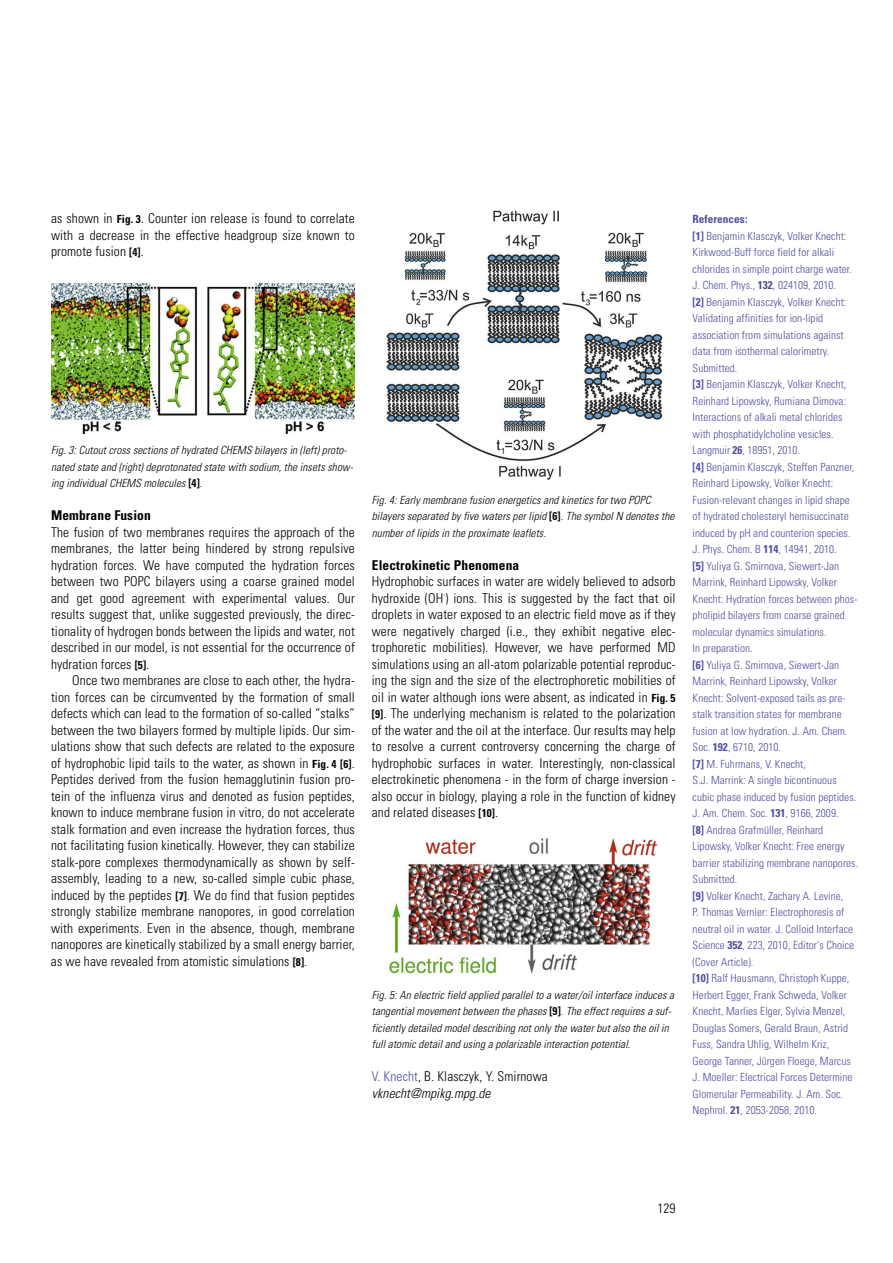
<style>
.page{position:relative;width:893px;height:1263px;background:#fff}
.page>*{position:absolute;margin:0;border:0;box-sizing:border-box;transform-origin:0 0}
.t1{font:300 condensed 13.5px/16.5px "Univers";letter-spacing:.01em;color:#000;text-align:justify}
.t2{font:700 condensed 13.5px "Univers";letter-spacing:.01em;color:#000}
.t3{font:300 condensed 11.25px/16.5px "Univers";letter-spacing:.005em;color:#514e9e}
.t4{font:italic 300 condensed 11.25px/16.5px "Univers";letter-spacing:.01em;color:#000}
.s1{font-weight:700;font-size:11.25px}
.s2{font-weight:700;font-style:normal}
.s3{color:#514e9e}
.s4{font-style:italic}
.s5{font-weight:700}
</style>
<div class="page">
<img style="left:51px;top:284px;width:304px;height:150px">
<img style="left:385px;top:210px;width:278px;height:271px">
<img style="left:389px;top:839px;width:268px;height:135px">
<p class="t1" style="left:51px;top:211px;width:305px">as shown in <span class="s1">Fig. 3</span>. Counter ion release is found to correlate with a decrease in the effective headgroup size known to promote fusion <span class="s1">[4]</span>.</p>
<p class="t4" style="left:51px;top:443px;width:304px">Fig. 3: Cutout cross sections of hydrated CHEMS bilayers in (left) proto&shy;nated state and (right) deprotonated state with sodium, the insets show&shy;ing individual CHEMS molecules <span class="s2">[4]</span>.</p>
<p class="t2" style="left:51px;top:510px;width:101px">Membrane Fusion</p>
<p class="t1" style="left:51px;top:525px;width:305px">The fusion of two membranes requires the approach of the membranes, the latter being hindered by strong repulsive hydration forces. We have computed the hydration forces between two POPC bilayers using a coarse grained model and get good agreement with experimental values. Our results suggest that, unlike suggested previously, the direc&shy;tionality of hydrogen bonds between the lipids and water, not described in our model, is not essential for the occurrence of hydration forces <span class="s1">[5]</span>.</p>
<p class="t1" style="left:51px;top:673px;width:305px;text-indent:21px">Once two membranes are close to each other, the hydra&shy;tion forces can be circumvented by the formation of small defects which can lead to the formation of so-called “stalks” between the two bilayers formed by multiple lipids. Our sim&shy;ulations show that such defects are related to the exposure of hydrophobic lipid tails to the water, as shown in <span class="s1">Fig. 4 [6]</span>.<br>Peptides derived from the fusion hemagglutinin fusion pro&shy;tein of the influenza virus and denoted as fusion peptides, known to induce membrane fusion in vitro, do not accelerate stalk formation and even increase the hydration forces, thus not facilitating fusion kinetically. However, they can stabilize stalk-pore complexes thermodynamically as shown by self&shy;assembly, leading to a new, so-called simple cubic phase, induced by the peptides <span class="s1">[7]</span>. We do find that fusion peptides strongly stabilize membrane nanopores, in good correlation with experiments. Even in the absence, though, membrane nanopores are kinetically stabilized by a small energy barrier, as we have revealed from atomistic simulations <span class="s1">[8]</span>.</p>
<p class="t4" style="left:372px;top:492px;width:304px">Fig. 4: Early membrane fusion energetics and kinetics for two POPC bilayers separated by five waters per lipid <span class="s2">[6]</span>. The symbol N denotes the number of lipids in the proximate leaflets.</p>
<p class="t2" style="left:372px;top:560px;width:149px">Electrokinetic Phenomena</p>
<p class="t1" style="left:372px;top:574px;width:305px">Hydrophobic surfaces in water are widely believed to adsorb hydroxide (OH<sup>-</sup>) ions. This is suggested by the fact that oil droplets in water exposed to an electric field move as if they were negatively charged (i.e., they exhibit negative elec&shy;trophoretic mobilities). However, we have performed MD simulations using an all-atom polarizable potential reproduc&shy;ing the sign and the size of the electrophoretic mobilities of oil in water although ions were absent, as indicated in <span class="s1">Fig. 5 [9]</span>. The underlying mechanism is related to the polarization of the water and the oil at the interface. Our results may help to resolve a current controversy concerning the charge of hydrophobic surfaces in water. Interestingly, non-classical electrokinetic phenomena - in the form of charge inversion - also occur in biology, playing a role in the function of kidney and related diseases <span class="s1">[10]</span>.</p>
<p class="t4" style="left:372px;top:987px;width:304px">Fig. 5: An electric field applied parallel to a water/oil interface induces a tangential movement between the phases <span class="s2">[9]</span>. The effect requires a suf&shy;ficiently detailed model describing not only the water but also the oil in full atomic detail and using a polarizable interaction potential.</p>
<p class="t1" style="left:372px;top:1069px;width:178px"><span class="s3">V. Knecht</span>, B. Klasczyk, Y. Smirnowa <span class="s4">vknecht@mpikg.mpg.de</span></p>
<p class="t3" style="left:693px;top:212px;width:167px"><span class="s5">References:<br>[1]</span> Benjamin Klasczyk, Volker Knecht:<br>Kirkwood-Buff force field for alkali chlorides in simple point charge water.<br>J. Chem. Phys., <span class="s5">132</span>, 024109, 2010.<br><span class="s5">[2]</span> Benjamin Klasczyk, Volker Knecht:<br>Validating affinities for ion-lipid association from simulations against data from isothermal calorimetry.<br>Submitted.<br><span class="s5">[3]</span> Benjamin Klasczyk, Volker Knecht, Reinhard Lipowsky, Rumiana Dimova:<br>Interactions of alkali metal chlorides with phosphatidylcholine vesicles.<br>Langmuir <span class="s5">26</span>, 18951, 2010.<br><span class="s5">[4]</span> Benjamin Klasczyk, Steffen Panzner, Reinhard Lipowsky, Volker Knecht:<br>Fusion-relevant changes in lipid shape of hydrated cholesteryl hemisuccinate induced by pH and counterion species.<br>J. Phys. Chem. B <span class="s5">114</span>, 14941, 2010.<br><span class="s5">[5]</span> Yuliya G. Smirnova, Siewert-Jan Marrink, Reinhard Lipowsky, Volker Knecht: Hydration forces between phos&shy;pholipid bilayers from coarse grained molecular dynamics simulations.<br>In preparation.<br><span class="s5">[6]</span> Yuliya G. Smirnova, Siewert-Jan Marrink, Reinhard Lipowsky, Volker Knecht: Solvent-exposed tails as pre&shy;stalk transition states for membrane fusion at low hydration. J. Am. Chem.<br>Soc. <span class="s5">192</span>, 6710, 2010.<br><span class="s5">[7]</span> M. Fuhrmans, V. Knecht,<br>S.J. Marrink: A single bicontinuous cubic phase induced by fusion peptides.<br>J. Am. Chem. Soc. <span class="s5">131</span>, 9166, 2009.<br><span class="s5">[8]</span> Andrea Grafmüller, Reinhard Lipowsky, Volker Knecht: Free energy barrier stabilizing membrane nanopores.<br>Submitted.<br><span class="s5">[9]</span> Volker Knecht, Zachary A. Levine,<br>P. Thomas Vernier: Electrophoresis of neutral oil in water. J. Colloid Interface Science <span class="s5">352</span>, 223, 2010, Editor's Choice (Cover Article).<br><span class="s5">[10]</span> Ralf Hausmann, Christoph Kuppe, Herbert Egger, Frank Schweda, Volker Knecht, Marlies Elger, Sylvia Menzel, Douglas Somers, Gerald Braun, Astrid Fuss, Sandra Uhlig, Wilhelm Kriz, George Tanner, Jürgen Floege, Marcus J. Moeller: Electrical Forces Determine Glomerular Permeability. J. Am. Soc.<br>Nephrol. <span class="s5">21</span>, 2053-2058, 2010.</p>
<p class="t1" style="left:657px;top:1201px;width:20px">129</p>
</div>
